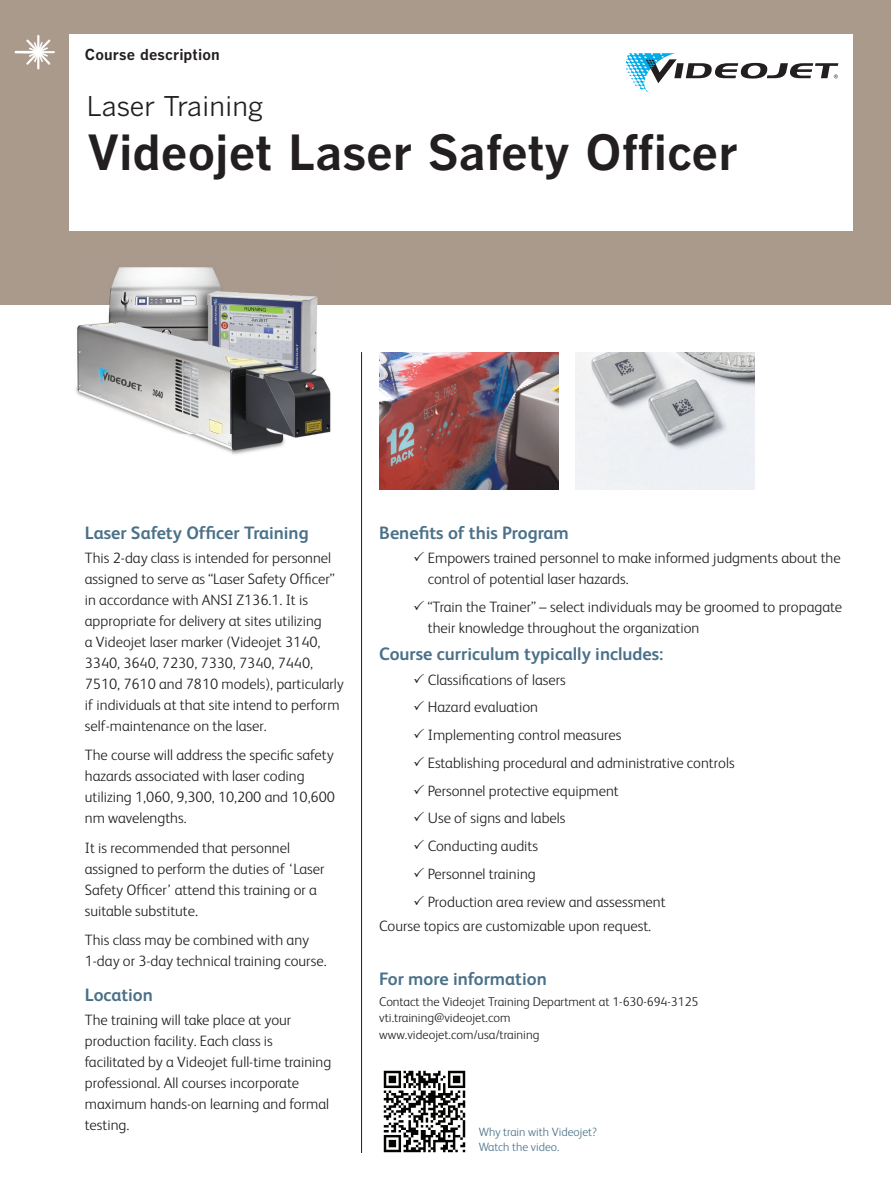
<style>
.page{position:relative;width:891px;height:1188px;background:#fff}
.page>*{position:absolute;margin:0;border:0;box-sizing:border-box;transform-origin:0 0}
.t1{font:48px "Benton Got Bol";color:#231f20}
.t2{font:27px "Benton Got Reg";color:#231f20}
.t3{font:700 18px "FS Albert";color:#4b7189}
.t4{font:300 15px/21px "FS Albert";color:#231f20}
.t5{font:15px "Benton Got Bol";letter-spacing:.005em;color:#231f20}
.t6{font:300 12.75px/16.5px "FS Albert";color:#231f20}
.t7{font:300 12px/15px "FS Albert";color:#4b7189}
</style>
<div class="page">
<div style="left:0;top:0;width:891px;height:305px;background:#a99a8c"></div>
<hr style="left:15px;top:51px;width:25px;height:2px;background:#fff">
<hr style="left:22px;top:51px;width:33px;height:2px;background:#fff">
<hr style="left:37px;top:35px;width:2px;height:34px;background:#fff">
<svg style="left:26px;top:39px;width:24px;height:26px"></svg>
<hr style="left:361px;top:352px;width:1px;height:801px;background:#231f20">
<img style="left:379px;top:353px;width:179px;height:137px">
<img style="left:575px;top:353px;width:180px;height:137px">
<img style="left:383px;top:1070px;width:83px;height:83px">
<div style="left:70px;top:34px;width:783px;height:197px;background:#fff"></div>
<svg style="left:626px;top:53px;width:212px;height:39px"></svg>
<img style="left:75px;top:267px;width:256px;height:188px">
<p class="t5" style="left:85px;top:45px;width:136px">Course description</p>
<h2 class="t2" style="left:87px;top:90px;width:178px">Laser Training</h2>
<h1 class="t1" style="left:87px;top:122px;width:653px">Videojet Laser Safety Officer</h1>
<p class="t3" style="left:85px;top:522px;width:225px">Laser Safety Officer Training</p>
<p class="t4" style="left:85px;top:547px;width:260px">This 2-day class is intended for personnel assigned to serve as “Laser Safety Officer” in accordance with ANSI Z136.1. It is appropriate for delivery at sites utilizing<br>a Videojet laser marker (Videojet 3140, 3340, 3640, 7230, 7330, 7340, 7440, 7510, 7610 and 7810 models), particularly if individuals at that site intend to perform self-maintenance on the laser.</p>
<p class="t4" style="left:85px;top:745px;width:252px">The course will address the specific safety hazards associated with laser coding utilizing 1,060, 9,300, 10,200 and 10,600 nm wavelengths.</p>
<p class="t4" style="left:85px;top:837px;width:241px">It is recommended that personnel assigned to perform the duties of ‘Laser Safety Officer’ attend this training or a suitable substitute.</p>
<p class="t4" style="left:85px;top:930px;width:243px">This class may be combined with any<br>1-day or 3-day technical training course.</p>
<p class="t3" style="left:85px;top:984px;width:70px">Location</p>
<p class="t4" style="left:85px;top:1009px;width:248px">The training will take place at your production facility. Each class is facilitated by a Videojet full-time training professional. All courses incorporate maximum hands-on learning and formal testing.</p>
<p class="t3" style="left:379px;top:522px;width:191px">Benefits of this Program</p>
<p class="t4" style="left:428px;top:547px;width:414px">Empowers trained personnel to make informed judgments about the control of potential laser hazards.</p>
<p class="t4" style="left:428px;top:596px;width:416px">“Train the Trainer” – select individuals may be groomed to propagate their knowledge throughout the organization</p>
<p class="t3" style="left:379px;top:644px;width:286px">Course curriculum typically includes:</p>
<p class="t4" style="left:428px;top:665px;width:308px;line-height:27.8px">Classifications of lasers<br>Hazard evaluation<br>Implementing control measures<br>Establishing procedural and administrative controls<br>Personnel protective equipment<br>Use of signs and labels<br>Conducting audits<br>Personnel training<br>Production area review and assessment</p>
<p class="t4" style="left:379px;top:916px;width:273px">Course topics are customizable upon request.</p>
<p class="t3" style="left:379px;top:968px;width:169px">For more information</p>
<p class="t6" style="left:379px;top:993px;width:321px">Contact the Videojet Training Department at 1-630-694-3125 vti.training@videojet.com<br>www.videojet.com/usa/training</p>
<p class="t7" style="left:479px;top:1125px;width:120px">Why train with Videojet?<br>Watch the video.</p>
</div>
